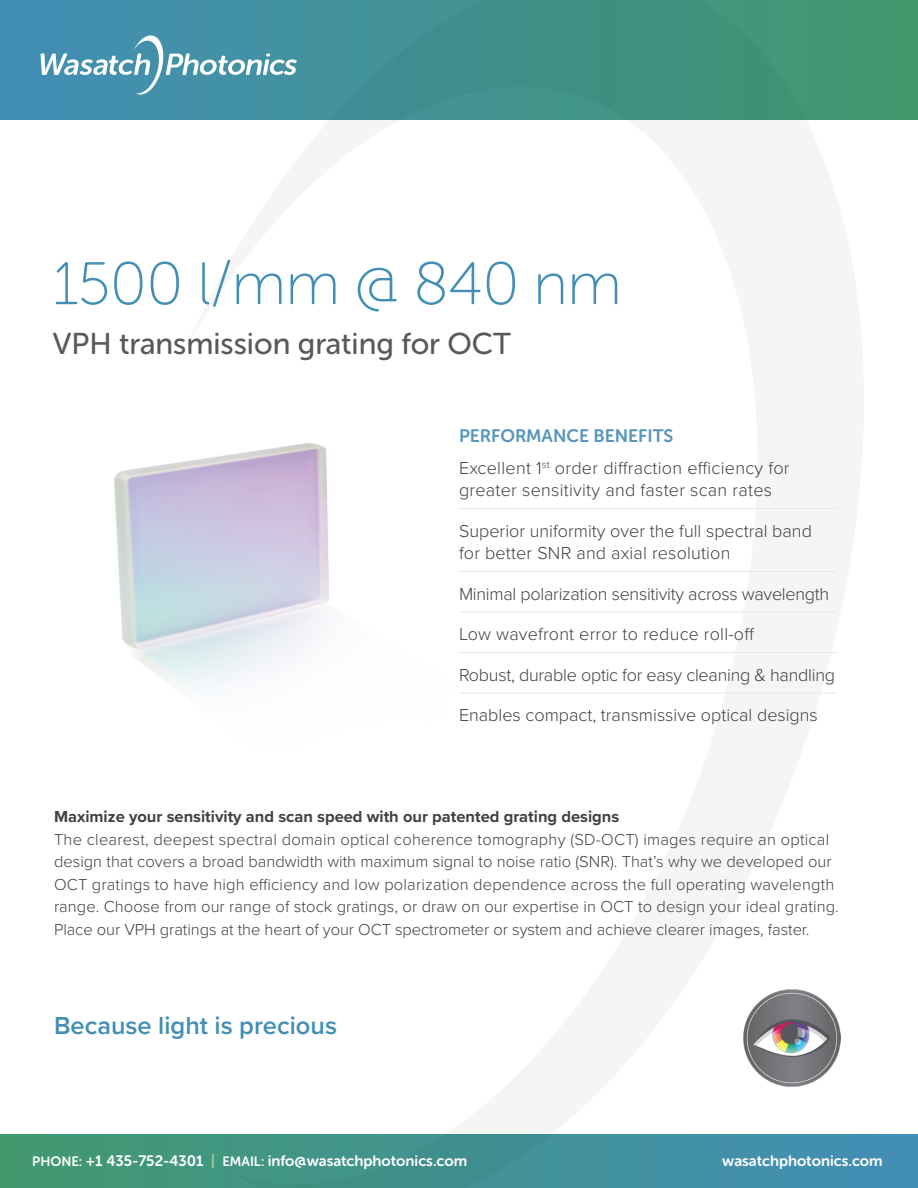
<style>
.page{position:relative;width:918px;height:1188px;background:#fff}
.page>*{position:absolute;margin:0;border:0;box-sizing:border-box;transform-origin:0 0}
.t1{font:60px "Museo Sans Rounded 100";letter-spacing:-.01em;color:#428eb5}
.t2{font:30px "Museo Sans Rounded 500";color:#58595b}
.t3{font:600 25.5px "Proxima Nova";color:#428eb5}
.t4{font:300 18px/22.5px "Proxima Nova";color:#414042}
.t5{font:18px "Museo Sans Rounded 700";color:#5796bb}
.t6{font:300 16.5px/22.5px "Proxima Nova";letter-spacing:.005em;color:#414042}
.t7{font:700 16.5px "Proxima Nova";color:#414042}
.t8{font:15px "Museo Sans Rounded 700";color:#fff}
.s1{font-size:13.5px}
.s2{color:#a4ce9a}
</style>
<div class="page">
<div style="left:0;top:0;width:918px;height:120px;background:linear-gradient(to right,#438eb7,#40956a)"></div>
<div style="left:0;top:1134px;width:918px;height:54px;background:linear-gradient(to right,#42986d,#438db7)"></div>
<svg style="left:41px;top:35px;width:256px;height:59px;background:#60a1b7"></svg>
<hr style="left:459px;top:508px;width:378px;height:1px;background:#e6e7e8">
<hr style="left:459px;top:571px;width:378px;height:1px;background:#e6e7e8">
<hr style="left:459px;top:612px;width:378px;height:1px;background:#e6e7e8">
<hr style="left:459px;top:652px;width:378px;height:1px;background:#e6e7e8">
<hr style="left:459px;top:693px;width:378px;height:1px;background:#e6e7e8">
<img style="left:743px;top:989px;width:97px;height:97px">
<img style="left:114px;top:443px;width:215px;height:247px">
<h1 class="t1" style="left:53px;top:252px;width:570px">1500 l/mm @ 840 nm</h1>
<h2 class="t2" style="left:53px;top:327px;width:460px">VPH transmission grating for OCT</h2>
<p class="t5" style="left:459px;top:426px;width:216px">PERFORMANCE BENEFITS</p>
<p class="t4" style="left:459px;top:455px;width:332px">Excellent 1<sup>st</sup> order diffraction efficiency for greater sensitivity and faster scan rates</p>
<p class="t4" style="left:459px;top:518px;width:354px">Superior uniformity over the full spectral band for better SNR and axial resolution</p>
<p class="t4" style="left:459px;top:581px;width:372px">Minimal polarization sensitivity across wavelength</p>
<p class="t4" style="left:459px;top:622px;width:297px">Low wavefront error to reduce roll-off</p>
<p class="t4" style="left:459px;top:662px;width:378px">Robust, durable optic for easy cleaning &amp; handling</p>
<p class="t4" style="left:459px;top:703px;width:360px">Enables compact, transmissive optical designs</p>
<p class="t7" style="left:54px;top:805px;width:567px">Maximize your sensitivity and scan speed with our patented grating designs</p>
<p class="t6" style="left:54px;top:827px;width:786px">The clearest, deepest spectral domain optical coherence tomography (SD-OCT) images require an optical design that covers a broad bandwidth with maximum signal to noise ratio (SNR). That’s why we developed our OCT gratings to have high efficiency and low polarization dependence across the full operating wavelength range. Choose from our range of stock gratings, or draw on our expertise in OCT to design your ideal grating.<br>Place our VPH gratings at the heart of your OCT spectrometer or system and achieve clearer images, faster.</p>
<h3 class="t3" style="left:54px;top:1007px;width:285px">Because light is precious</h3>
<p class="t8" style="left:32px;top:1152px;width:437px"><span class="s1">PHONE:</span> +1 435-752-4301 <span class="s2">|</span> <span class="s1">EMAIL:</span> info@wasatchphotonics.com</p>
<p class="t8" style="left:722px;top:1152px;width:162px">wasatchphotonics.com</p>
</div>
